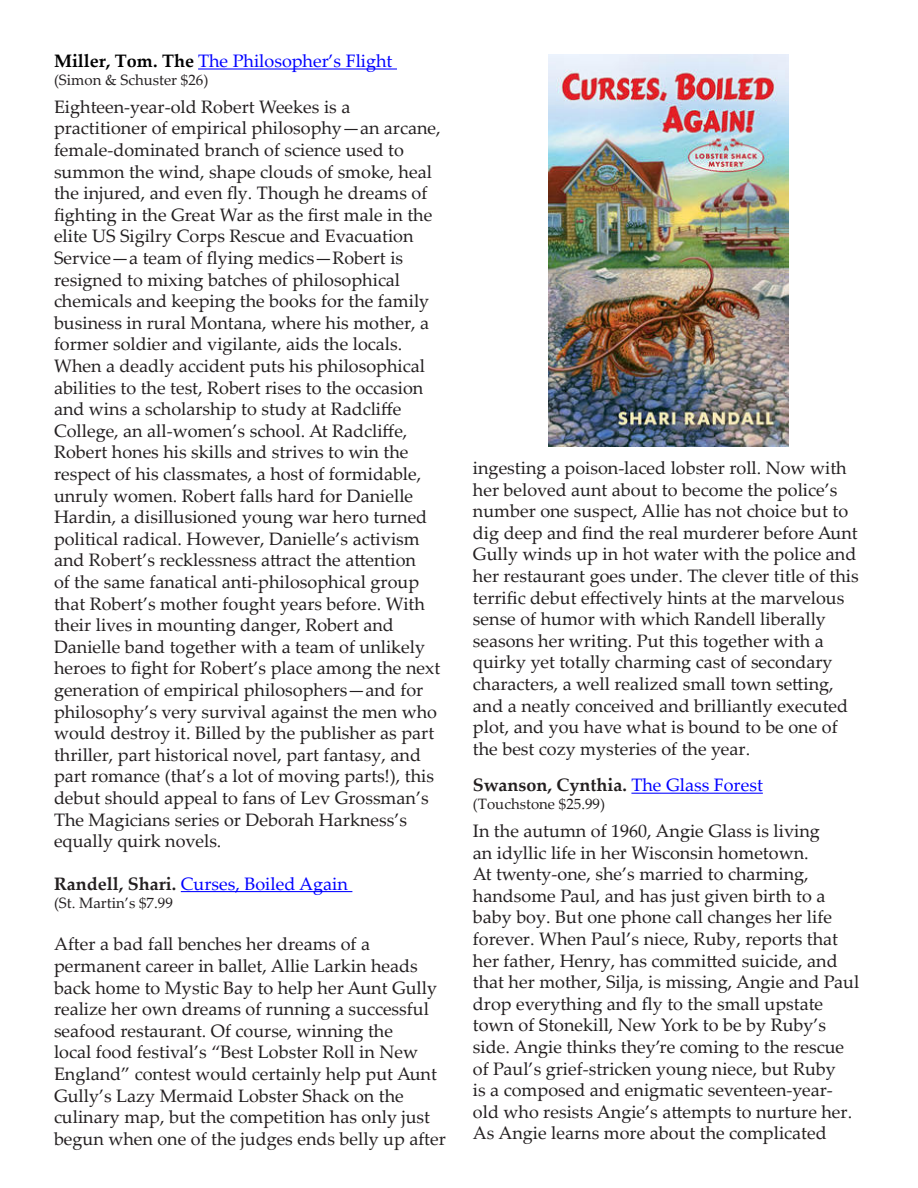
<style>
.page{position:relative;width:918px;height:1188px;background:#fff}
.page>*{position:absolute;margin:0;border:0;box-sizing:border-box;transform-origin:0 0}
.BODY_007{font:18px/21.6px "Palatino Linotype";color:#231f20}
.t1{font:18px "Palatino Linotype";color:#00f}
.t2{font:700 18px "Palatino Linotype";color:#231f20}
.t3{font:15px "Palatino Linotype";color:#231f20}
.s1{font-weight:700;color:#000}
.s2{font-weight:700;color:#231f20}
.s3{font-weight:400;color:#00f}
</style>
<div class="page">
<hr style="left:198px;top:68px;width:199px;height:2px;background:#00f">
<hr style="left:181px;top:891px;width:171px;height:1px;background:#00f">
<hr style="left:631px;top:793px;width:132px;height:1px;background:#00f">
<img style="left:549px;top:54px;width:239px;height:393px">
<p class="t1" style="left:54px;top:48px;width:340px"><span class="s1">Miller, Tom. The</span> The Philosopher’s Flight</p>
<p class="t3" style="left:54px;top:69px;width:156px">(Simon &amp; Schuster $26)</p>
<p class="BODY_007" style="left:54px;top:95px;width:388px">Eighteen-year-old Robert Weekes is a practitioner of empirical philosophy—an arcane, female-dominated branch of science used to summon the wind, shape clouds of smoke, heal the injured, and even fly. Though he dreams of fighting in the Great War as the first male in the elite US Sigilry Corps Rescue and Evacuation Service—a team of flying medics—Robert is resigned to mixing batches of philosophical chemicals and keeping the books for the family business in rural Montana, where his mother, a former soldier and vigilante, aids the locals.<br>When a deadly accident puts his philosophical abilities to the test, Robert rises to the occasion and wins a scholarship to study at Radcliffe College, an all-women’s school. At Radcliffe, Robert hones his skills and strives to win the respect of his classmates, a host of formidable, unruly women. Robert falls hard for Danielle Hardin, a disillusioned young war hero turned political radical. However, Danielle’s activism and Robert’s recklessness attract the attention<br>of the same fanatical anti-philosophical group that Robert’s mother fought years before. With their lives in mounting danger, Robert and Danielle band together with a team of unlikely heroes to fight for Robert’s place among the next generation of empirical philosophers—and for philosophy’s very survival against the men who would destroy it. Billed by the publisher as part thriller, part historical novel, part fantasy, and part romance (that’s a lot of moving parts!), this debut should appeal to fans of Lev Grossman’s The Magicians series or Deborah Harkness’s equally quirk novels.</p>
<p class="t1" style="left:54px;top:871px;width:295px"><span class="s2">Randell, Shari.</span> Curses, Boiled Again</p>
<p class="t3" style="left:54px;top:892px;width:120px">(St. Martin’s $7.99</p>
<p class="BODY_007" style="left:54px;top:933px;width:393px">After a bad fall benches her dreams of a permanent career in ballet, Allie Larkin heads back home to Mystic Bay to help her Aunt Gully realize her own dreams of running a successful seafood restaurant. Of course, winning the<br>local food festival’s “Best Lobster Roll in New England” contest would certainly help put Aunt Gully’s Lazy Mermaid Lobster Shack on the culinary map, but the competition has only just begun when one of the judges ends belly up after</p>
<p class="BODY_007" style="left:473px;top:456px;width:387px">ingesting a poison-laced lobster roll. Now with her beloved aunt about to become the police’s number one suspect, Allie has not choice but to dig deep and find the real murderer before Aunt Gully winds up in hot water with the police and her restaurant goes under. The clever title of this terrific debut effectively hints at the marvelous sense of humor with which Randell liberally seasons her writing. Put this together with a quirky yet totally charming cast of secondary characters, a well realized small town setting, and a neatly conceived and brilliantly executed plot, and you have what is bound to be one of the best cozy mysteries of the year.</p>
<p class="t2" style="left:473px;top:772px;width:291px">Swanson, Cynthia. <span class="s3">The Glass Forest</span></p>
<p class="t3" style="left:473px;top:794px;width:134px">(Touchstone $25.99)</p>
<p class="BODY_007" style="left:473px;top:819px;width:388px">In the autumn of 1960, Angie Glass is living<br>an idyllic life in her Wisconsin hometown.<br>At twenty-one, she’s married to charming, handsome Paul, and has just given birth to a baby boy. But one phone call changes her life forever. When Paul’s niece, Ruby, reports that her father, Henry, has committed suicide, and that her mother, Silja, is missing, Angie and Paul drop everything and fly to the small upstate town of Stonekill, New York to be by Ruby’s side. Angie thinks they’re coming to the rescue of Paul’s grief-stricken young niece, but Ruby<br>is a composed and enigmatic seventeen-year&shy;old who resists Angie’s attempts to nurture her.<br>As Angie learns more about the complicated</p>
</div>
